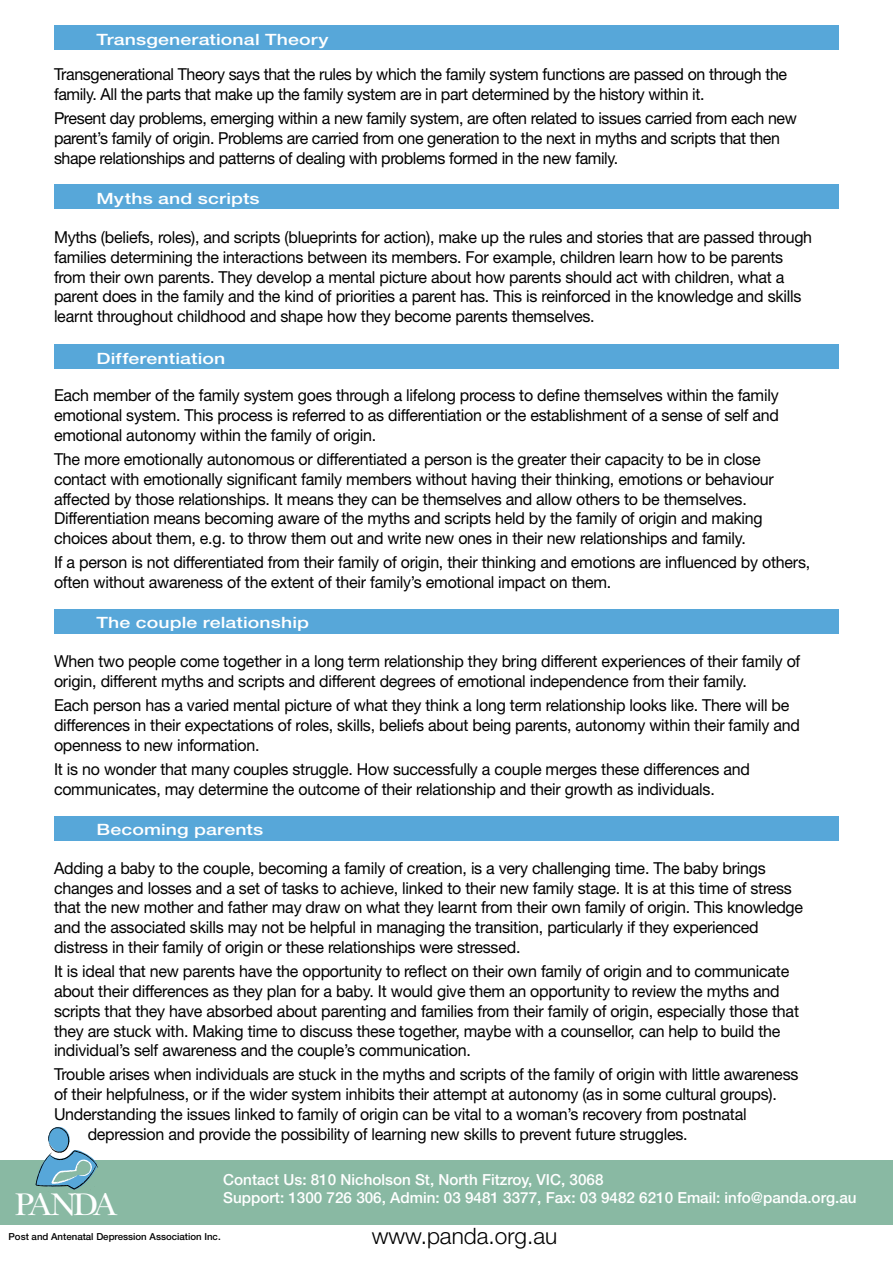
<style>
.page{position:relative;width:893px;height:1263px;background:#fff}
.page>*{position:absolute;margin:0;border:0;box-sizing:border-box;transform-origin:0 0}
.t1{font:31.95px "Baskerville Greek Upright";letter-spacing:-.17em;color:#fff;scale:1.05 1}
.t2{font:300 22.65px "Helvetica Neue";color:#000}
.t3{font:16.5px/19.8px "Helvetica Neue";letter-spacing:-.015em;color:#000}
.t4{font:500 15.6px "Helvetica Neue";letter-spacing:.005em;color:#fff;scale:1.25 1}
.t5{font:500 15.3px/18.3px "Helvetica Neue";color:#fff}
.t6{font:500 9.6px "Helvetica Neue";color:#000}
</style>
<div class="page">
<div style="left:54px;top:25px;width:785px;height:24px;background:#57a7d9"></div>
<div style="left:54px;top:185px;width:785px;height:24px;background:#57a7d9"></div>
<div style="left:54px;top:344px;width:785px;height:24px;background:#57a7d9"></div>
<div style="left:54px;top:609px;width:785px;height:25px;background:#57a7d9"></div>
<div style="left:54px;top:817px;width:785px;height:24px;background:#57a7d9"></div>
<div style="left:0;top:1160px;width:893px;height:64px;background:#89b9a3"></div>
<svg style="left:36px;top:1127px;width:62px;height:63px"></svg>
<p class="t4" style="left:97px;top:30px;width:187px">Transgenerational Theory</p>
<p class="t3" style="left:54px;top:64px;width:735px">Transgenerational Theory says that the rules by which the family system functions are passed on through the family. All the parts that make up the family system are in part determined by the history within it.</p>
<p class="t3" style="left:54px;top:108px;width:744px">Present day problems, emerging within a new family system, are often related to issues carried from each new parent’s family of origin. Problems are carried from one generation to the next in myths and scripts that then shape relationships and patterns of dealing with problems formed in the new family.</p>
<p class="t4" style="left:97px;top:189px;width:132px">Myths and scripts</p>
<p class="t3" style="left:54px;top:227px;width:760px">Myths (beliefs, roles), and scripts (blueprints for action), make up the rules and stories that are passed through families determining the interactions between its members. For example, children learn how to be parents from their own parents. They develop a mental picture about how parents should act with children, what a parent does in the family and the kind of priorities a parent has. This is reinforced in the knowledge and skills learnt throughout childhood and shape how they become parents themselves.</p>
<p class="t4" style="left:97px;top:349px;width:105px">Differentiation</p>
<p class="t3" style="left:54px;top:385px;width:726px;text-align:justify">Each member of the family system goes through a lifelong process to define themselves within the family emotional system. This process is referred to as differentiation or the establishment of a sense of self and emotional autonomy within the family of origin.</p>
<p class="t3" style="left:54px;top:449px;width:721px">The more emotionally autonomous or differentiated a person is the greater their capacity to be in close contact with emotionally significant family members without having their thinking, emotions or behaviour affected by those relationships. It means they can be themselves and allow others to be themselves.<br>Differentiation means becoming aware of the myths and scripts held by the family of origin and making choices about them, e.g. to throw them out and write new ones in their new relationships and family.</p>
<p class="t3" style="left:54px;top:552px;width:758px">If a person is not differentiated from their family of origin, their thinking and emotions are influenced by others, often without awareness of the extent of their family’s emotional impact on them.</p>
<p class="t4" style="left:97px;top:613px;width:172px">The couple relationship</p>
<p class="t3" style="left:54px;top:651px;width:748px">When two people come together in a long term relationship they bring different experiences of their family of origin, different myths and scripts and different degrees of emotional independence from their family.</p>
<p class="t3" style="left:54px;top:695px;width:747px">Each person has a varied mental picture of what they think a long term relationship looks like. There will be differences in their expectations of roles, skills, beliefs about being parents, autonomy within their family and openness to new information.</p>
<p class="t3" style="left:54px;top:759px;width:698px">It is no wonder that many couples struggle. How successfully a couple merges these differences and communicates, may determine the outcome of their relationship and their growth as individuals.</p>
<p class="t4" style="left:97px;top:820px;width:135px">Becoming parents</p>
<p class="t3" style="left:54px;top:858px;width:751px">Adding a baby to the couple, becoming a family of creation, is a very challenging time. The baby brings changes and losses and a set of tasks to achieve, linked to their new family stage. It is at this time of stress that the new mother and father may draw on what they learnt from their own family of origin. This knowledge and the associated skills may not be helpful in managing the transition, particularly if they experienced distress in their family of origin or these relationships were stressed.</p>
<p class="t3" style="left:54px;top:961px;width:746px">It is ideal that new parents have the opportunity to reflect on their own family of origin and to communicate about their differences as they plan for a baby. It would give them an opportunity to review the myths and scripts that they have absorbed about parenting and families from their family of origin, especially those that they are stuck with. Making time to discuss these together, maybe with a counsellor, can help to build the individual’s self awareness and the couple’s communication.</p>
<p class="t3" style="left:54px;top:1064px;width:746px">Trouble arises when individuals are stuck in the myths and scripts of the family of origin with little awareness</p>
<p class="t3" style="left:54px;top:1084px;width:724px">of their helpfulness, or if the wider system inhibits their attempt at autonomy (as in some cultural groups).</p>
<p class="t3" style="left:54px;top:1104px;width:694px">Understanding the issues linked to family of origin can be vital to a woman’s recovery from postnatal</p>
<p class="t3" style="left:88px;top:1124px;width:601px">depression and provide the possibility of learning new skills to prevent future struggles.</p>
<h1 class="t1" style="left:14px;top:1187px;width:101px">PANDA</h1>
<p class="t5" style="left:223px;top:1170px;width:635px">Contact Us: 810 Nicholson St, North Fitzroy, VIC, 3068<br>Support: 1300 726 306, Admin: 03 9481 3377, Fax: 03 9482 6210 Email: info@panda.org.au</p>
<p class="t6" style="left:9px;top:1231px;width:214px">Post and Antenatal Depression Association Inc.</p>
<h2 class="t2" style="left:372px;top:1222px;width:187px">www.panda.org.au</h2>
</div>
